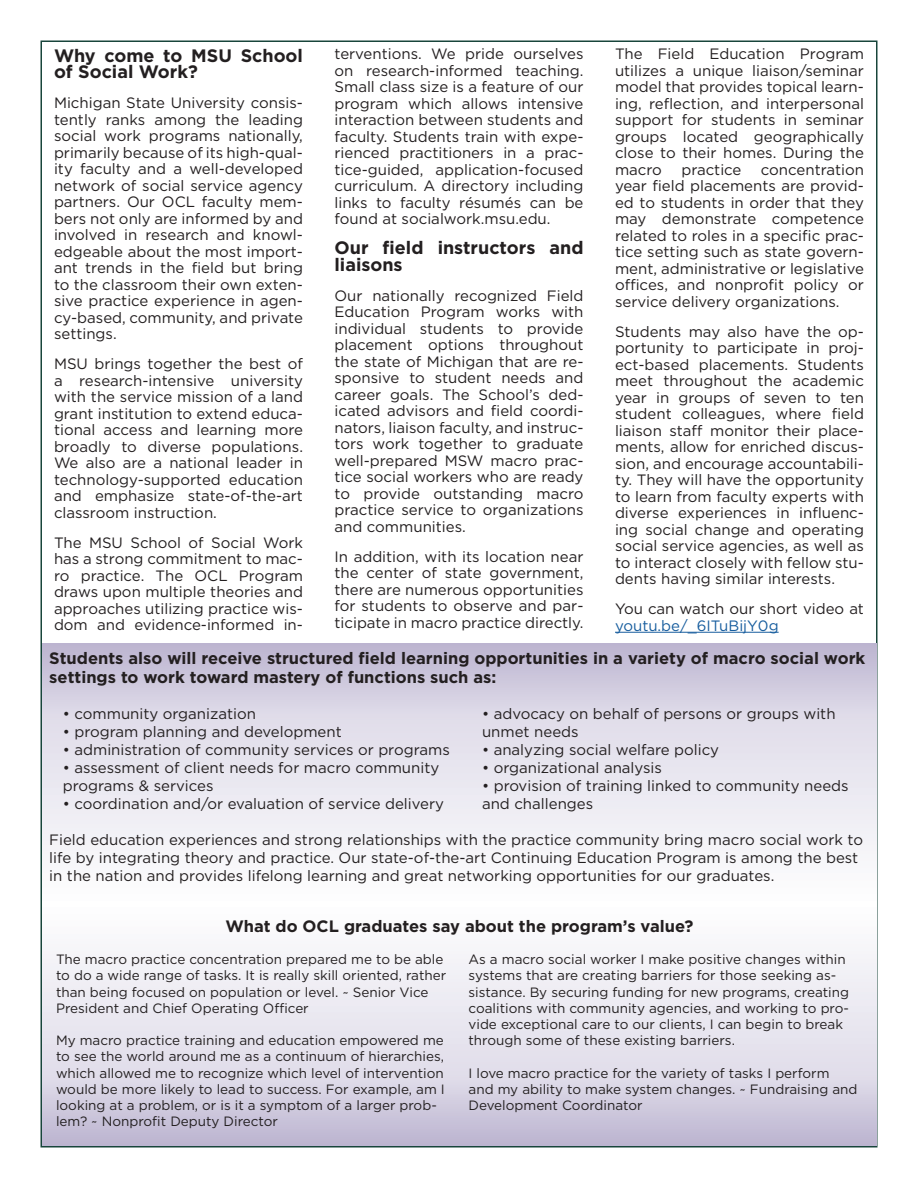
<style>
.page{position:relative;width:918px;height:1188px;background:#fff}
.page>*{position:absolute;margin:0;border:0;box-sizing:border-box;transform-origin:0 0}
.t1{font:700 18px/16.5px "Gotham";color:#231f20}
.t2{font:700 16.5px/19.8px "Gotham";color:#231f20}
.t3{font:15px/16.5px "Gotham";color:#231f20;text-align:justify}
.t4{font:13.5px/16.2px "Gotham";color:#231f20}
.s1{color:#175d9e}
</style>
<div class="page">
<hr style="left:615px;top:632px;width:164px;height:1px;background:#175d9e">
<div style="left:43px;top:644px;width:834px;height:261px;background:linear-gradient(to bottom,#c9c3d9,#fff)"></div>
<div style="left:43px;top:905px;width:834px;height:241px;background:linear-gradient(to bottom,#fff,#c8c2d9)"></div>
<p class="t3" style="left:334px;top:45px;width:251px">terventions. We pride ourselves on research-informed teaching.<br>Small class size is a feature of our program which allows intensive interaction between students and faculty. Students train with expe&shy;rienced practitioners in a prac&shy;tice-guided, application-focused curriculum. A directory including links to faculty résumés can be found at socialwork.msu.edu.</p>
<p class="t1" style="left:334px;top:240px;width:251px">Our field instructors and liaisons</p>
<p class="t3" style="left:334px;top:287px;width:251px">Our nationally recognized Field Education Program works with individual students to provide placement options throughout the state of Michigan that are re&shy;sponsive to student needs and career goals. The School’s ded&shy;icated advisors and field coordi&shy;nators, liaison faculty, and instruc&shy;tors work together to graduate well-prepared MSW macro prac&shy;tice social workers who are ready to provide outstanding macro practice service to organizations and communities.</p>
<p class="t3" style="left:334px;top:548px;width:251px">In addition, with its location near the center of state government, there are numerous opportunities for students to observe and par&shy;ticipate in macro practice directly.</p>
<p class="t3" style="left:615px;top:45px;width:251px">The Field Education Program utilizes a unique liaison/seminar model that provides topical learn&shy;ing, reflection, and interpersonal support for students in seminar groups located geographically close to their homes. During the macro</p>
<p class="t1" style="left:54px;top:47px;width:251px">Why come to MSU School of Social Work?</p>
<p class="t3" style="left:54px;top:94px;width:251px">Michigan State University consis&shy;tently ranks among the leading social work programs nationally, primarily because of its high-qual&shy;ity faculty and a well-developed network of social service agency partners. Our OCL faculty mem&shy;bers not only are informed by and involved in research and knowl&shy;edgeable about the most import&shy;ant trends in the field but bring to the classroom their own exten&shy;sive practice experience in agen&shy;cy-based, community, and private settings.</p>
<p class="t3" style="left:54px;top:355px;width:251px">MSU brings together the best of a research-intensive university with the service mission of a land grant institution to extend educa&shy;tional access and learning more broadly to diverse populations.<br>We also are a national leader in technology-supported education and emphasize state-of-the-art classroom instruction.</p>
<p class="t3" style="left:54px;top:534px;width:251px">The MSU School of Social Work has a strong commitment to mac&shy;ro practice. The OCL Program draws upon multiple theories and approaches utilizing practice wis&shy;dom and evidence-informed in-</p>
<p class="t3" style="left:615px;top:161px;width:251px;text-indent:146px">concentration year field placements are provid&shy;ed to students in order that they may demonstrate competence related to roles in a specific prac&shy;tice setting such as state govern&shy;ment, administrative or legislative offices, and nonprofit policy or service delivery organizations.</p>
<p class="t3" style="left:615px;top:323px;width:251px">Students may also have the op&shy;portunity to participate in proj&shy;ect-based placements. Students meet throughout the academic year in groups of seven to ten student colleagues, where field liaison staff monitor their place&shy;ments, allow for enriched discus&shy;sion, and encourage accountabili&shy;ty. They will have the opportunity to learn from faculty experts with diverse experiences in influenc&shy;ing social change and operating social service agencies, as well as to interact closely with fellow stu&shy;dents having similar interests.</p>
<p class="t3" style="left:615px;top:600px;width:251px">You can watch our short video at <span class="s1">youtu.be/_6ITuBijY0g</span></p>
<p class="t2" style="left:49px;top:648px;width:818px">Students also will receive structured field learning opportunities in a variety of macro social work settings to work toward mastery of functions such as:</p>
<p class="t3" style="left:63px;top:706px;width:195px">• community organization</p>
<p class="t3" style="left:63px;top:724px;width:281px">• program planning and development</p>
<p class="t3" style="left:63px;top:742px;width:389px">• administration of community services or programs</p>
<p class="t3" style="left:63px;top:759px;width:378px;line-height:18px">• assessment of client needs for macro community programs &amp; services</p>
<p class="t3" style="left:63px;top:796px;width:383px">• coordination and/or evaluation of service delivery</p>
<p class="t3" style="left:681px;top:161px;width:62px">practice</p>
<p class="t3" style="left:482px;top:705px;width:355px;line-height:18px">• advocacy on behalf of persons or groups with unmet needs</p>
<p class="t3" style="left:482px;top:742px;width:239px">• analyzing social welfare policy</p>
<p class="t3" style="left:482px;top:760px;width:181px">• organizational analysis</p>
<p class="t3" style="left:482px;top:777px;width:368px;line-height:18px">• provision of training linked to community needs and challenges</p>
<p class="t3" style="left:49px;top:831px;width:815px;line-height:18px;text-align:left">Field education experiences and strong relationships with the practice community bring macro social work to life by integrating theory and practice. Our state-of-the-art Continuing Education Program is among the best in the nation and provides lifelong learning and great networking opportunities for our graduates.</p>
<p class="t2" style="left:225px;top:916px;width:470px">What do OCL graduates say about the program’s value?</p>
<p class="t4" style="left:56px;top:951px;width:392px">The macro practice concentration prepared me to be able to do a wide range of tasks. It is really skill oriented, rather than being focused on population or level. ~ Senior Vice President and Chief Operating Officer</p>
<p class="t4" style="left:56px;top:1032px;width:390px">My macro practice training and education empowered me to see the world around me as a continuum of hierarchies, which allowed me to recognize which level of intervention would be more likely to lead to success. For example, am I looking at a problem, or is it a symptom of a larger prob&shy;lem? ~ Nonprofit Deputy Director</p>
<p class="t4" style="left:469px;top:951px;width:382px">As a macro social worker I make positive changes within systems that are creating barriers for those seeking as&shy;sistance. By securing funding for new programs, creating coalitions with community agencies, and working to pro&shy;vide exceptional care to our clients, I can begin to break through some of these existing barriers.</p>
<p class="t4" style="left:469px;top:1064px;width:391px">I love macro practice for the variety of tasks I perform and my ability to make system changes. ~ Fundraising and<br>Development Coordinator</p>
</div>
